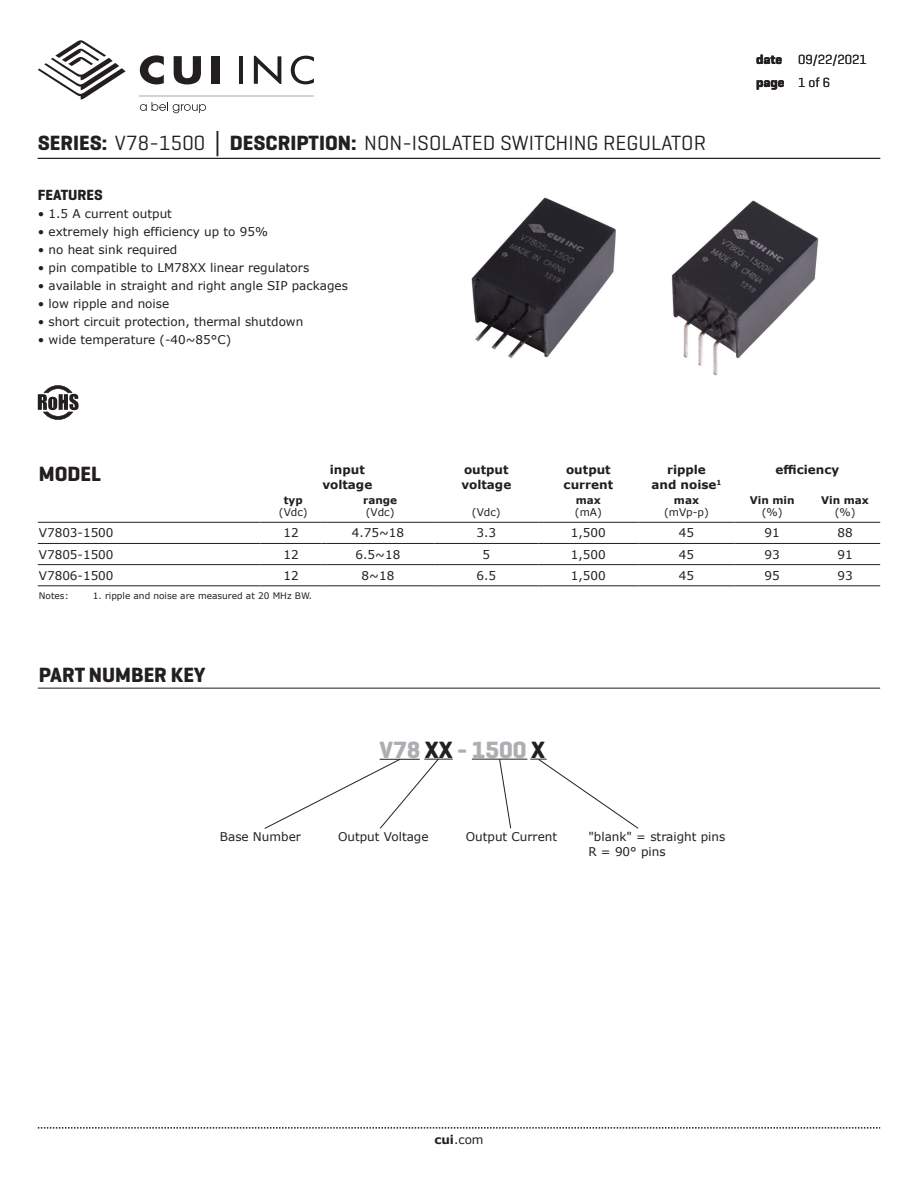
<style>
.page{position:relative;width:918px;height:1188px;background:#fff}
.page>*{position:absolute;margin:0;border:0;box-sizing:border-box;transform-origin:0 0}
.t1{font:700 24px "Geogrotesque";color:#adaeb2}
.t2{font:21px "Geogrotesque";color:#231f20}
.t3{font:700 21px "Geogrotesque";color:#231f20}
.t4{font:700 15px "Geogrotesque";color:#231f20}
.t5{font:13.5px "Geogrotesque";color:#231f20}
.t6{font:700 13.5px "Geogrotesque";color:#231f20}
.t7{font:12px "Verdana";color:#231f20}
.t8{font:700 12px "Verdana";color:#231f20}
.t9{font:10.5px "Verdana";color:#231f20}
.t10{font:700 10.5px "Verdana";color:#231f20}
.t11{font:9px "Verdana";color:#231f20}
.s1{font-weight:700}
.s2{font-family:"Verdana";font-weight:700}
.s3{color:#231f20}
</style>
<div class="page">
<svg style="left:38px;top:40px;width:88px;height:60px"></svg>
<hr style="left:239px;top:56px;width:4px;height:28px;background:#231f20">
<svg style="left:254px;top:56px;width:27px;height:28px"></svg>
<svg style="left:291px;top:56px;width:23px;height:28px"></svg>
<svg style="left:140px;top:55px;width:24px;height:29px"></svg>
<svg style="left:174px;top:56px;width:27px;height:28px"></svg>
<div style="left:211px;top:56px;width:8px;height:28px;background:#231f20"></div>
<svg style="left:140px;top:102px;width:66px;height:11px"></svg>
<hr style="left:140px;top:95px;width:174px;height:1px;background:#231f20">
<svg style="left:38px;top:1127px;width:842px;height:2px"></svg>
<hr style="left:38px;top:158px;width:842px;height:1px;background:#231f20">
<hr style="left:38px;top:688px;width:842px;height:1px;background:#231f20">
<img style="left:671px;top:200px;width:148px;height:176px">
<hr style="left:38px;top:522px;width:222px;height:1px;background:#231f20">
<hr style="left:260px;top:522px;width:62px;height:1px;background:#231f20">
<hr style="left:326px;top:522px;width:108px;height:1px;background:#231f20">
<hr style="left:434px;top:522px;width:104px;height:1px;background:#231f20">
<hr style="left:538px;top:522px;width:100px;height:1px;background:#231f20">
<hr style="left:638px;top:522px;width:97px;height:1px;background:#231f20">
<hr style="left:735px;top:522px;width:75px;height:1px;background:#231f20">
<hr style="left:810px;top:522px;width:70px;height:1px;background:#231f20">
<hr style="left:38px;top:543px;width:222px;height:1px;background:#231f20">
<hr style="left:260px;top:543px;width:62px;height:1px;background:#231f20">
<hr style="left:326px;top:543px;width:108px;height:1px;background:#231f20">
<hr style="left:434px;top:543px;width:104px;height:1px;background:#231f20">
<hr style="left:538px;top:543px;width:100px;height:1px;background:#231f20">
<hr style="left:638px;top:543px;width:97px;height:1px;background:#231f20">
<hr style="left:735px;top:543px;width:75px;height:1px;background:#231f20">
<hr style="left:810px;top:543px;width:70px;height:1px;background:#231f20">
<hr style="left:38px;top:564px;width:222px;height:1px;background:#231f20">
<hr style="left:260px;top:564px;width:62px;height:1px;background:#231f20">
<hr style="left:326px;top:564px;width:108px;height:1px;background:#231f20">
<hr style="left:434px;top:564px;width:104px;height:1px;background:#231f20">
<hr style="left:538px;top:564px;width:100px;height:1px;background:#231f20">
<hr style="left:638px;top:564px;width:97px;height:1px;background:#231f20">
<hr style="left:735px;top:564px;width:75px;height:1px;background:#231f20">
<hr style="left:810px;top:564px;width:70px;height:1px;background:#231f20">
<hr style="left:38px;top:585px;width:222px;height:1px;background:#231f20">
<hr style="left:260px;top:585px;width:62px;height:1px;background:#231f20">
<hr style="left:326px;top:585px;width:108px;height:1px;background:#231f20">
<hr style="left:434px;top:585px;width:104px;height:1px;background:#231f20">
<hr style="left:538px;top:585px;width:100px;height:1px;background:#231f20">
<hr style="left:638px;top:585px;width:97px;height:1px;background:#231f20">
<hr style="left:735px;top:585px;width:75px;height:1px;background:#231f20">
<hr style="left:810px;top:585px;width:70px;height:1px;background:#231f20">
<hr style="left:472px;top:759px;width:55px;height:1px;background:#231f20">
<svg style="left:499px;top:759px;width:13px;height:70px"></svg>
<svg style="left:264px;top:758px;width:189px;height:71px"></svg>
<img style="left:471px;top:197px;width:145px;height:162px">
<svg style="left:530px;top:758px;width:109px;height:71px"></svg>
<svg style="left:38px;top:385px;width:41px;height:35px"></svg>
<h2 class="t2" style="left:38px;top:130px;width:670px"><span class="s1">SERIES:</span> V78-1500 <span class="s2">│</span> <span class="s1">DESCRIPTION:</span> NON-ISOLATED SWITCHING REGULATOR</h2>
<p class="t4" style="left:38px;top:186px;width:67px">FEATURES</p>
<p class="t7" style="left:38px;top:206px;width:136px">• 1.5 A current output</p>
<p class="t7" style="left:38px;top:224px;width:232px">• extremely high efficiency up to 95%</p>
<p class="t7" style="left:38px;top:242px;width:141px">• no heat sink required</p>
<p class="t7" style="left:38px;top:260px;width:273px">• pin compatible to LM78XX linear regulators</p>
<p class="t7" style="left:38px;top:278px;width:312px">• available in straight and right angle SIP packages</p>
<p class="t7" style="left:38px;top:296px;width:133px">• low ripple and noise</p>
<p class="t7" style="left:38px;top:314px;width:267px">• short circuit protection, thermal shutdown</p>
<p class="t7" style="left:38px;top:332px;width:195px">• wide temperature (-40~85°C)</p>
<p class="t6" style="left:756px;top:51px;width:28px">date</p>
<p class="t5" style="left:798px;top:51px;width:70px">09/22/2021</p>
<p class="t6" style="left:756px;top:74px;width:30px">page</p>
<p class="t5" style="left:798px;top:74px;width:33px">1 of 6</p>
<p class="t3" style="left:39px;top:461px;width:64px">MODEL</p>
<p class="t8" style="left:330px;top:461px;width:37px">input</p>
<p class="t8" style="left:322px;top:476px;width:51px">voltage</p>
<p class="t8" style="left:464px;top:461px;width:46px">output</p>
<p class="t8" style="left:461px;top:476px;width:51px">voltage</p>
<p class="t8" style="left:566px;top:461px;width:46px">output</p>
<p class="t8" style="left:564px;top:476px;width:51px">current</p>
<p class="t8" style="left:667px;top:461px;width:40px">ripple</p>
<p class="t8" style="left:651px;top:476px;width:72px">and noise<sup>1</sup></p>
<p class="t8" style="left:776px;top:461px;width:65px">efficiency</p>
<p class="t10" style="left:284px;top:492px;width:20px">typ</p>
<p class="t9" style="left:279px;top:505px;width:30px">(Vdc)</p>
<p class="t10" style="left:363px;top:492px;width:36px">range</p>
<p class="t9" style="left:366px;top:505px;width:30px">(Vdc)</p>
<p class="t9" style="left:472px;top:505px;width:30px">(Vdc)</p>
<p class="t10" style="left:576px;top:492px;width:27px">max</p>
<p class="t9" style="left:575px;top:505px;width:28px">(mA)</p>
<p class="t10" style="left:674px;top:492px;width:27px">max</p>
<p class="t9" style="left:664px;top:505px;width:46px">(mVp-p)</p>
<p class="t10" style="left:750px;top:492px;width:46px">Vin min</p>
<p class="t9" style="left:762px;top:505px;width:22px">(%)</p>
<p class="t10" style="left:821px;top:492px;width:49px">Vin max</p>
<p class="t9" style="left:835px;top:505px;width:22px">(%)</p>
<p class="t7" style="left:39px;top:525px;width:76px">V7803-1500</p>
<p class="t7" style="left:283px;top:525px;width:17px">12</p>
<p class="t7" style="left:352px;top:525px;width:54px">4.75~18</p>
<p class="t7" style="left:477px;top:525px;width:21px">3.3</p>
<p class="t7" style="left:571px;top:525px;width:36px">1,500</p>
<p class="t7" style="left:679px;top:525px;width:17px">45</p>
<p class="t7" style="left:765px;top:525px;width:17px">91</p>
<p class="t7" style="left:837px;top:525px;width:17px">88</p>
<p class="t7" style="left:39px;top:546px;width:76px">V7805-1500</p>
<p class="t7" style="left:283px;top:546px;width:17px">12</p>
<p class="t7" style="left:356px;top:546px;width:46px">6.5~18</p>
<p class="t7" style="left:483px;top:546px;width:9px">5</p>
<p class="t7" style="left:571px;top:546px;width:36px">1,500</p>
<p class="t7" style="left:679px;top:546px;width:17px">45</p>
<p class="t7" style="left:765px;top:546px;width:17px">93</p>
<p class="t7" style="left:837px;top:546px;width:17px">91</p>
<p class="t7" style="left:39px;top:567px;width:76px">V7806-1500</p>
<p class="t7" style="left:283px;top:567px;width:17px">12</p>
<p class="t7" style="left:362px;top:567px;width:34px">8~18</p>
<p class="t7" style="left:477px;top:567px;width:21px">6.5</p>
<p class="t7" style="left:571px;top:567px;width:36px">1,500</p>
<p class="t7" style="left:679px;top:567px;width:17px">45</p>
<p class="t7" style="left:765px;top:567px;width:17px">95</p>
<p class="t7" style="left:837px;top:567px;width:17px">93</p>
<p class="t11" style="left:39px;top:589px;width:31px">Notes:</p>
<p class="t11" style="left:93px;top:589px;width:221px">1. ripple and noise are measured at 20 MHz BW.</p>
<p class="t3" style="left:39px;top:662px;width:168px">PART NUMBER KEY</p>
<p class="t1" style="left:380px;top:735px;width:167px">V78 <span class="s3">XX</span> - 1500 <span class="s3">X</span></p>
<p class="t7" style="left:220px;top:829px;width:83px">Base Number</p>
<p class="t7" style="left:338px;top:829px;width:92px">Output Voltage</p>
<p class="t7" style="left:466px;top:829px;width:93px">Output Current</p>
<p class="t7" style="left:588px;top:829px;width:138px">"blank" = straight pins</p>
<p class="t7" style="left:588px;top:843px;width:79px">R = 90° pins</p>
<p class="t7" style="left:434px;top:1131px;width:51px"><span class="s1">cui</span>.com</p>
</div>
